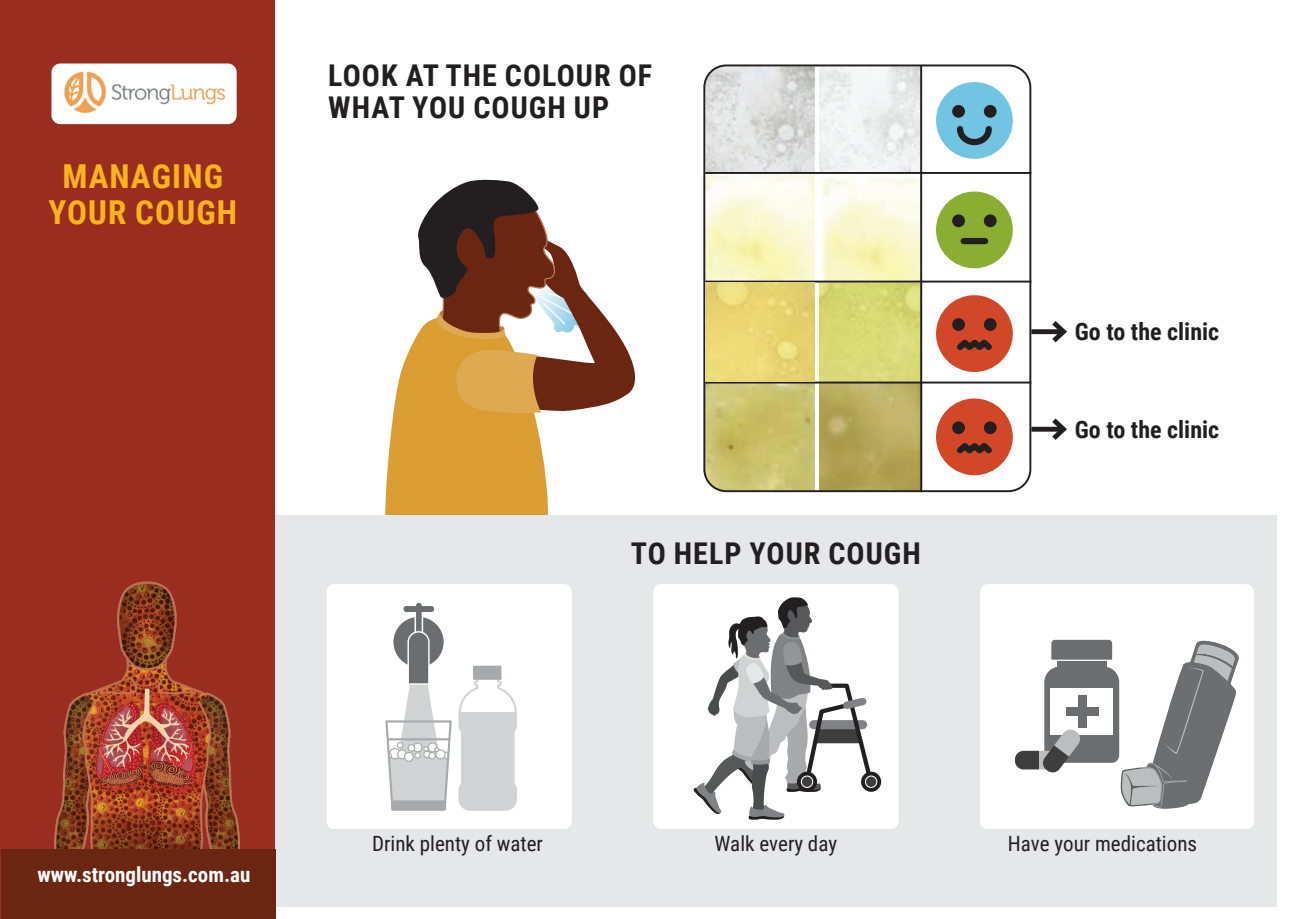
<style>
.page{position:relative;width:1289px;height:919px;background:#fff}
.page>*{position:absolute;margin:0;border:0;box-sizing:border-box;transform-origin:0 0}
.t1{font:700 33px/36px "Roboto Condensed";letter-spacing:.035em;color:#fcb519;text-align:center}
.t2{font:700 30px/31.5px "Roboto Condensed";letter-spacing:.035em;color:#231f20}
.t3{font:700 24px "Roboto Condensed";color:#231f20}
.t4{font:21px "Roboto Condensed";color:#231f20}
.t5{font:700 21px "Roboto Condensed";color:#fff}
</style>
<div class="page">
<div style="left:275px;top:514px;width:1001px;height:392px;background:#e6e7e9"></div>
<div style="left:326px;top:584px;width:246px;height:245px;background:#fff;border-radius:8px"></div>
<div style="left:653px;top:584px;width:245px;height:245px;background:#fff;border-radius:8px"></div>
<div style="left:980px;top:584px;width:273px;height:245px;background:#fff;border-radius:8px"></div>
<svg style="left:861px;top:771px;width:20px;height:20px"></svg>
<div style="left:864px;top:775px;width:13px;height:12px;border:1px solid #fff;border-radius:50%"></div>
<svg style="left:693px;top:597px;width:182px;height:222px"></svg>
<svg style="left:385px;top:179px;width:250px;height:335px"></svg>
<img style="left:819px;top:282px;width:101px;height:207px">
<img style="left:819px;top:67px;width:101px;height:105px">
<img style="left:706px;top:282px;width:109px;height:207px">
<img style="left:821px;top:177px;width:99px;height:103px">
<img style="left:706px;top:67px;width:109px;height:105px">
<div style="left:703px;top:64px;width:328px;height:428px;border:2px solid #231f20;border-radius:22px"></div>
<div style="left:0;top:0;width:275px;height:918px;background:#992d20"></div>
<img style="left:51px;top:63px;width:186px;height:61px">
<img style="left:54px;top:581px;width:186px;height:267px">
<div style="left:1px;top:849px;width:274px;height:69px;background:#6b2612"></div>
<div style="left:936px;top:82px;width:76px;height:77px;background:#72c5e2;border-radius:50%"></div>
<div style="left:983px;top:105px;width:13px;height:13px;background:#231f20;border-radius:50%"></div>
<div style="left:952px;top:105px;width:12px;height:13px;background:#231f20;border-radius:50%"></div>
<svg style="left:957px;top:126px;width:35px;height:20px"></svg>
<div style="left:936px;top:191px;width:76px;height:77px;background:#89ae31;border-radius:50%"></div>
<div style="left:983px;top:214px;width:13px;height:13px;background:#231f20;border-radius:50%"></div>
<div style="left:952px;top:214px;width:12px;height:13px;background:#231f20;border-radius:50%"></div>
<div style="left:963px;top:238px;width:22px;height:6px;background:#231f20"></div>
<div style="left:936px;top:295px;width:76px;height:77px;background:#d34729;border-radius:50%"></div>
<div style="left:983px;top:318px;width:13px;height:13px;background:#231f20;border-radius:50%"></div>
<div style="left:952px;top:318px;width:12px;height:13px;background:#231f20;border-radius:50%"></div>
<svg style="left:957px;top:339px;width:35px;height:11px"></svg>
<div style="left:936px;top:398px;width:76px;height:77px;background:#d34729;border-radius:50%"></div>
<div style="left:983px;top:421px;width:13px;height:13px;background:#231f20;border-radius:50%"></div>
<div style="left:952px;top:421px;width:12px;height:13px;background:#231f20;border-radius:50%"></div>
<svg style="left:957px;top:443px;width:35px;height:11px"></svg>
<hr style="left:1031px;top:427px;width:32px;height:4px;background:#231f20">
<svg style="left:1046px;top:418px;width:21px;height:22px"></svg>
<div style="left:1031px;top:329px;width:32px;height:5px;background:#231f20"></div>
<svg style="left:1046px;top:321px;width:21px;height:22px"></svg>
<hr style="left:705px;top:172px;width:326px;height:2px;background:#231f20">
<hr style="left:705px;top:381px;width:326px;height:2px;background:#231f20">
<hr style="left:705px;top:280px;width:326px;height:2px;background:#231f20">
<hr style="left:920px;top:65px;width:2px;height:427px;background:#231f20">
<svg style="left:385px;top:602px;width:132px;height:209px"></svg>
<svg style="left:1015px;top:639px;width:224px;height:170px"></svg>
<h1 class="t1" style="left:49px;top:157px;width:190px">MANAGING<br>YOUR COUGH</h1>
<h2 class="t2" style="left:328px;top:58px;width:325px">LOOK AT THE COLOUR OF<br>WHAT YOU COUGH UP</h2>
<h2 class="t2" style="left:631px;top:536px;width:292px">TO HELP YOUR COUGH</h2>
<p class="t3" style="left:1074px;top:315px;width:146px">Go to the clinic</p>
<p class="t3" style="left:1074px;top:412px;width:146px">Go to the clinic</p>
<p class="t5" style="left:37px;top:859px;width:214px">www.stronglungs.com.au</p>
<p class="t4" style="left:372px;top:829px;width:172px">Drink plenty of water</p>
<p class="t4" style="left:714px;top:829px;width:124px">Walk every day</p>
<p class="t4" style="left:1007px;top:829px;width:191px">Have your medications</p>
</div>
